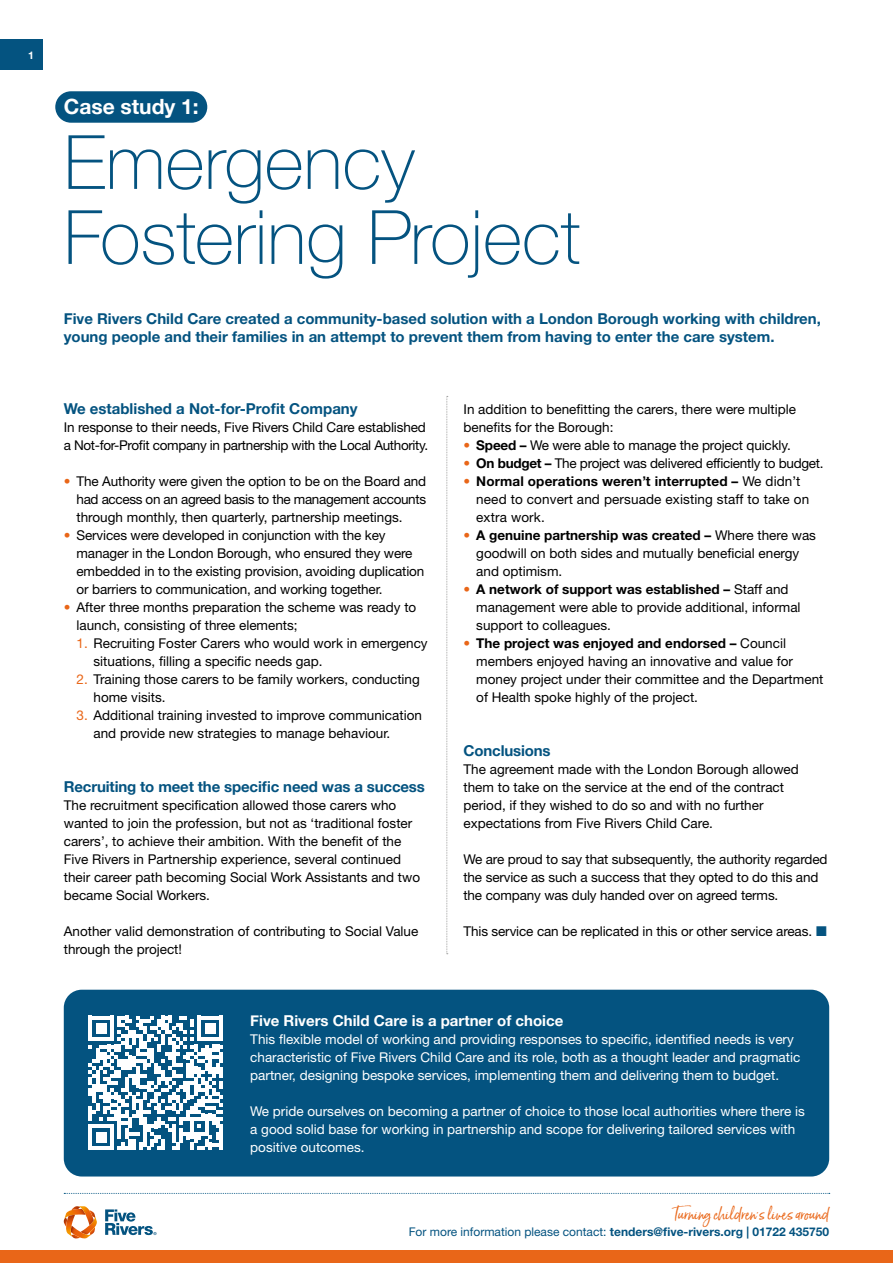
<style>
.page{position:relative;width:893px;height:1263px;background:#fff}
.page>*{position:absolute;margin:0;border:0;box-sizing:border-box;transform-origin:0 0}
.t1{font:100 75px/75px "Helvetica Neue";color:#045380}
.t2{font:700 21px "Helvetica Neue";color:#fff}
.t3{font:700 15px/18px "Helvetica Neue LT Std";color:#045380}
.t4{font:700 15px "Helvetica Neue";letter-spacing:-.01em;color:#045380}
.t5{font:700 15px "Helvetica Neue";color:#fff}
.t6{font:15px "Born Ready";color:#e96618}
.t7{font:13.5px/18px "Helvetica Neue LT Std";color:#000}
.t8{font:13.5px/18px "Helvetica Neue LT Std";color:#fff}
.t9{font:13.5px/18px "Helvetica Neue LT Std";letter-spacing:-.025em;color:#000}
.t10{font:13.5px "Helvetica Neue LT Std";letter-spacing:-.02em;color:#000}
.t11{font:700 12px "Helvetica Neue LT Std";color:#045380}
.t12{font:700 10.5px "Helvetica Neue";color:#fff}
.s1{color:#e96618}
.s2{font-weight:700;color:#e96618}
.s3{font-weight:700}
.s4{font-weight:400}
</style>
<div class="page">
<div style="left:0;top:39px;width:43px;height:30px;background:#045380"></div>
<div style="left:55px;top:91px;width:152px;height:32px;background:#045380;border-radius:16px"></div>
<div style="left:0;top:1251px;width:893px;height:12px;background:#e96618"></div>
<svg style="left:446px;top:396px;width:2px;height:558px"></svg>
<svg style="left:64px;top:1206px;width:33px;height:33px"></svg>
<svg style="left:105px;top:1209px;width:52px;height:26px"></svg>
<svg style="left:64px;top:1193px;width:766px;height:1px"></svg>
<div style="left:64px;top:990px;width:765px;height:186px;background:#045380;border-radius:18px"></div>
<svg style="left:89px;top:1016px;width:134px;height:134px"></svg>
<hr style="left:219px;top:1125px;width:4px;height:25px;background:#fff">
<p class="t12" style="left:28px;top:47px;width:7px">1</p>
<h2 class="t2" style="left:64px;top:90px;width:136px">Case study 1:</h2>
<h1 class="t1" style="left:64px;top:121px;width:518px">Emergency<br>Fostering Project</h1>
<p class="t3" style="left:64px;top:309px;width:759px">Five Rivers Child Care created a community-based solution with a London Borough working with children, young people and their families in an attempt to prevent them from having to enter the care system.</p>
<p class="t4" style="left:64px;top:397px;width:295px">We established a Not-for-Profit Company</p>
<p class="t9" style="left:64px;top:418px;width:366px">In response to their needs, Five Rivers Child Care established a Not-for-Profit company in partnership with the Local Authority.</p>
<p class="t7" style="left:77px;top:472px;width:351px;text-align:justify;text-indent:-13px"><span class="s1">•</span> The Authority were given the option to be on the Board and had access on an agreed basis to the management accounts through monthly, then quarterly, partnership meetings.</p>
<p class="t7" style="left:77px;top:526px;width:349px;text-indent:-13px"><span class="s1">•</span> Services were developed in conjunction with the key manager in the London Borough, who ensured they were embedded in to the existing provision, avoiding duplication or barriers to communication, and working together.</p>
<p class="t7" style="left:77px;top:598px;width:341px;text-indent:-13px"><span class="s1">•</span> After three months preparation the scheme was ready to launch, consisting of three elements;</p>
<p class="t7" style="left:94px;top:634px;width:336px;text-indent:-17px"><span class="s1">1.</span> Recruiting Foster Carers who would work in emergency situations, filling a specific needs gap.</p>
<p class="t7" style="left:94px;top:670px;width:328px;text-indent:-17px"><span class="s1">2.</span> Training those carers to be family workers, conducting home visits.</p>
<p class="t7" style="left:94px;top:706px;width:330px;text-indent:-17px"><span class="s1">3.</span> Additional training invested to improve communication and provide new strategies to manage behaviour.</p>
<p class="t4" style="left:64px;top:775px;width:363px">Recruiting to meet the specific need was a success</p>
<p class="t7" style="left:64px;top:796px;width:358px">The recruitment specification allowed those carers who wanted to join the profession, but not as ‘traditional foster carers’, to achieve their ambition. With the benefit of the Five Rivers in Partnership experience, several continued their career path becoming Social Work Assistants and two became Social Workers.</p>
<p class="t7" style="left:64px;top:922px;width:356px">Another valid demonstration of contributing to Social Value through the project!</p>
<p class="t7" style="left:463px;top:400px;width:334px">In addition to benefitting the carers, there were multiple benefits for the Borough:</p>
<p class="t7" style="left:463px;top:436px;width:329px"><span class="s2">•</span> <span class="s3">Speed –</span> We were able to manage the project quickly.</p>
<p class="t10" style="left:463px;top:455px;width:362px"><span class="s2">•</span> <span class="s3">On budget –</span> The project was delivered efficiently to budget.</p>
<p class="t7" style="left:476px;top:472px;width:334px;text-indent:-13px"><span class="s2">•</span> <span class="s3">Normal operations weren’t interrupted –</span> We didn’t need to convert and persuade existing staff to take on extra work.</p>
<p class="t7" style="left:476px;top:526px;width:341px;text-indent:-13px"><span class="s2">•</span> <span class="s3">A genuine partnership was created –</span> Where there was goodwill on both sides and mutually beneficial energy and optimism.</p>
<p class="t7" style="left:476px;top:580px;width:326px;text-indent:-13px"><span class="s2">•</span> <span class="s3">A network of support was established –</span> Staff and management were able to provide additional, informal support to colleagues.</p>
<p class="t7" style="left:476px;top:634px;width:349px;text-indent:-13px"><span class="s2">•</span> <span class="s3">The project was enjoyed and endorsed –</span> Council members enjoyed having an innovative and value for money project under their committee and the Department of Health spoke highly of the project.</p>
<p class="t4" style="left:463px;top:739px;width:89px">Conclusions</p>
<p class="t7" style="left:463px;top:760px;width:337px">The agreement made with the London Borough allowed them to take on the service at the end of the contract period, if they wished to do so and with no further expectations from Five Rivers Child Care.</p>
<p class="t7" style="left:463px;top:850px;width:365px">We are proud to say that subsequently, the authority regarded the service as such a success that they opted to do this and the company was duly handed over on agreed terms.</p>
<p class="t7" style="left:463px;top:922px;width:350px">This service can be replicated in this or other service areas.</p>
<p class="t5" style="left:250px;top:1009px;width:315px">Five Rivers Child Care is a partner of choice</p>
<p class="t8" style="left:250px;top:1030px;width:552px">This flexible model of working and providing responses to specific, identified needs is very characteristic of Five Rivers Child Care and its role, both as a thought leader and pragmatic partner, designing bespoke services, implementing them and delivering them to budget.</p>
<p class="t8" style="left:250px;top:1102px;width:556px">We pride ourselves on becoming a partner of choice to those local authorities where there is a good solid base for working in partnership and scope for delivering tailored services with positive outcomes.</p>
<p class="t6" style="left:673px;top:1205px;width:158px">Turning children's lives around</p>
<p class="t11" style="left:409px;top:1224px;width:422px"><span class="s4">For more information please contact:</span> tenders@five-rivers.org | 01722 435750</p>
</div>
